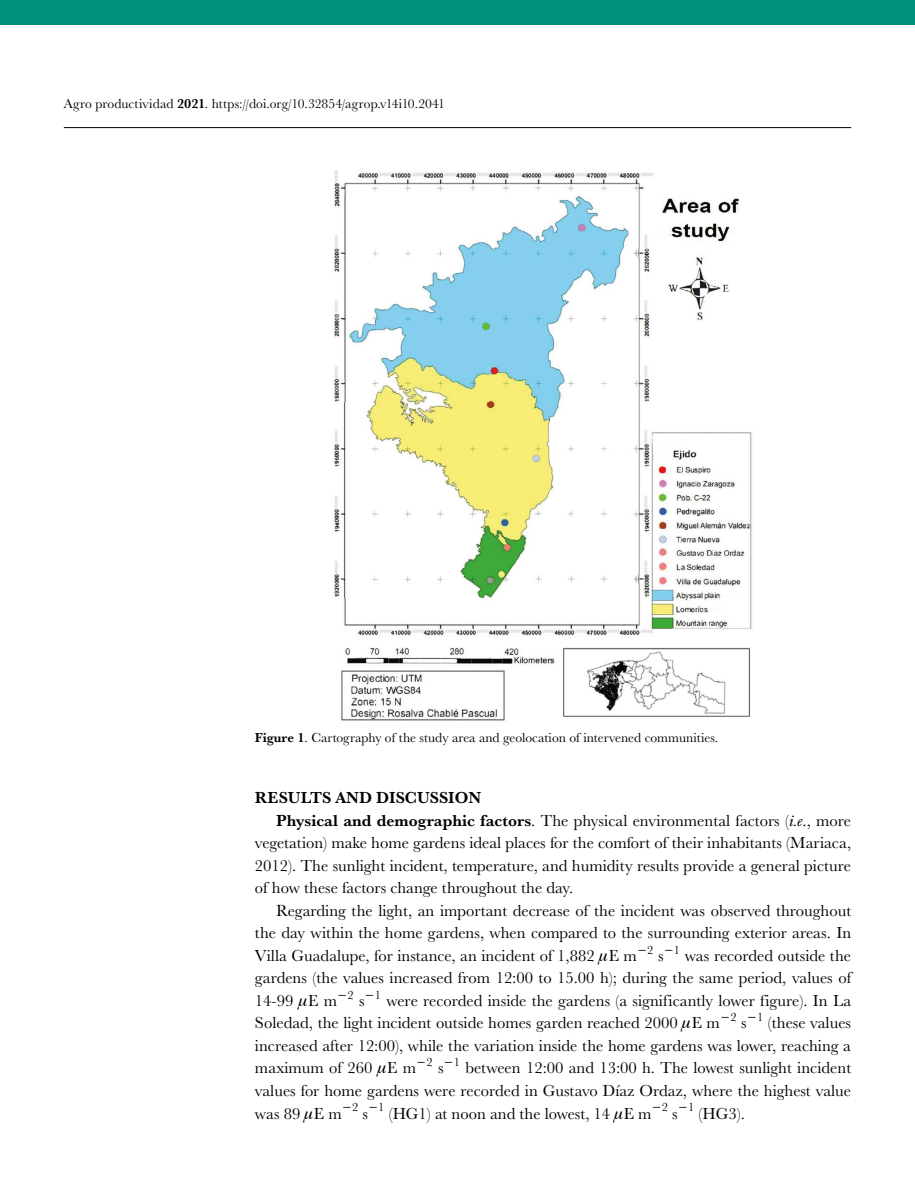
<style>
.page{position:relative;width:915px;height:1191px;background:#fff}
.page>*{position:absolute;margin:0;border:0;box-sizing:border-box;transform-origin:0 0}
.t1{font:16.5px/22.5px "Baskerville URW";color:#000;text-align:justify}
.t2{font:700 16.5px "Baskerville URW";color:#000}
.t3{font:13.5px "Baskerville URW";color:#000}
.t4{font:12.3px "Baskerville URW";color:#000}
.s1{font-weight:700}
.s2{font-style:italic}
</style>
<div class="page">
<hr style="left:64px;top:127px;width:786px;height:1px;background:#000">
<div style="left:0;top:0;width:914px;height:24px;background:#008f7c"></div>
<img style="left:333px;top:170px;width:420px;height:551px">
<p class="t3" style="left:64px;top:94px;width:382px">Agro productividad <span class="s1">2021</span>. https://doi.org/10.32854/agrop.v14i10.2041</p>
<p class="t3" style="left:255px;top:728px;width:464px"><span class="s1">Figure 1</span>. Cartography of the study area and geolocation of intervened communities.</p>
<p class="t2" style="left:255px;top:786px;width:228px">RESULTS AND DISCUSSION</p>
<p class="t1" style="left:276px;top:808px;width:576px"><span class="s1">Physical and demographic factors</span>. The physical environmental factors (<span class="s2">i.e</span>., more</p>
<p class="t1" style="left:255px;top:831px;width:597px">vegetation) make home gardens ideal places for the comfort of their inhabitants (Mariaca,</p>
<p class="t1" style="left:255px;top:853px;width:597px">2012). The sunlight incident, temperature, and humidity results provide a general picture</p>
<p class="t1" style="left:255px;top:876px;width:320px">of how these factors change throughout the day.</p>
<p class="t1" style="left:276px;top:898px;width:576px">Regarding the light, an important decrease of the incident was observed throughout</p>
<p class="t1" style="left:255px;top:921px;width:597px">the day within the home gardens, when compared to the surrounding exterior areas. In</p>
<p class="t1" style="left:255px;top:943px;width:383px">Villa Guadalupe, for instance, an incident of 1,882 E m</p>
<p class="t1" style="left:255px;top:943px;width:597px;text-indent:392px"><sup>2</sup> s <sup>1</sup> was recorded outside the gardens (the values increased from 12:00 to 15.00 h); during the same period, values of 14-99 E m</p>
<p class="t1" style="left:255px;top:988px;width:597px;text-indent:92px"><sup>2</sup> s <sup>1</sup> were recorded inside the gardens (a significantly lower figure). In La<br>Soledad, the light incident outside homes garden reached 2000 E m</p>
<p class="t1" style="left:255px;top:1011px;width:597px;text-indent:475px"><sup>2</sup> s <sup>1</sup> (these values increased after 12:00), while the variation inside the home gardens was lower, reaching a maximum of 260 E m</p>
<p class="t1" style="left:255px;top:1056px;width:597px;text-indent:171px"><sup>2</sup> s <sup>1</sup> between 12:00 and 13:00 h. The lowest sunlight incident values for home gardens were recorded in Gustavo Díaz Ordaz, where the highest value was 89 E m</p>
<p class="t4" style="left:352px;top:1098px;width:8px">2</p>
<p class="t4" style="left:378px;top:1098px;width:8px">1</p>
<p class="t1" style="left:388px;top:1101px;width:264px">(HG1) at noon and the lowest, 14 E m</p>
<p class="t4" style="left:661px;top:1098px;width:8px">2</p>
<p class="t4" style="left:688px;top:1098px;width:8px">1</p>
<p class="t1" style="left:698px;top:1101px;width:48px">(HG3).</p>
<p class="t1" style="left:362px;top:1101px;width:7px">s</p>
<p class="t1" style="left:672px;top:1101px;width:7px">s</p>
</div>
